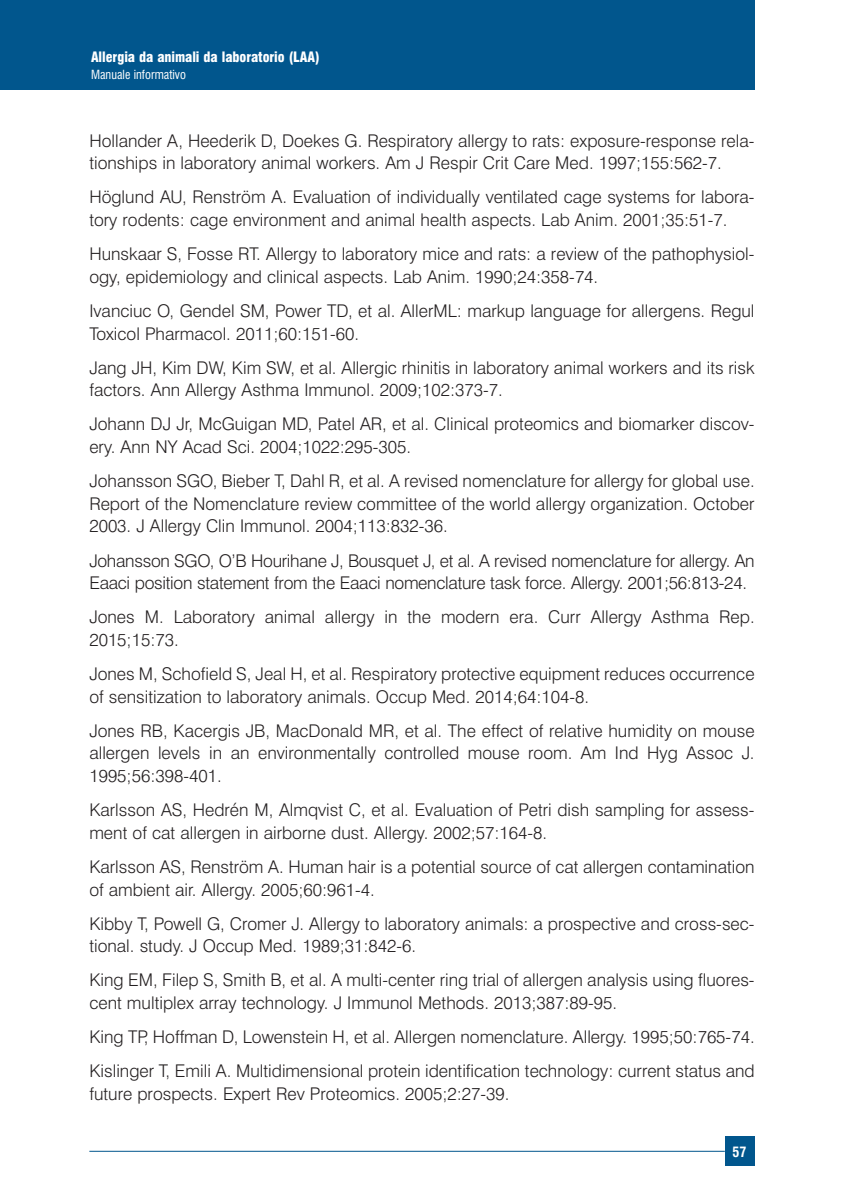
<style>
.page{position:relative;width:844px;height:1191px;background:#fff}
.page>*{position:absolute;margin:0;border:0;box-sizing:border-box;transform-origin:0 0}
.t1{font:17.5px/22.6px "Swiss 721 BTHAIAAE";color:#231f20}
.t2{font:14px "Swiss 721 BT Black Con HAIAAK";letter-spacing:-.005em;color:#fff}
.t3{font:14px "Swiss 721 BT Bold Con HAIAAJ";color:#fff}
.t4{font:12.25px "Swiss 721 BT Roman Con HAIAAG";color:#fff}
</style>
<div class="page">
<div style="left:0;top:0;width:754px;height:89px;background:#01568d"></div>
<div style="left:724px;top:1136px;width:30px;height:30px;background:#01568d"></div>
<hr style="left:89px;top:1150px;width:635px;height:1px;background:#01568d">
<p class="t2" style="left:91px;top:51px;width:230px">Allergia da animali da laboratorio (LAA)</p>
<p class="t4" style="left:91px;top:70px;width:96px">Manuale informativo</p>
<p class="t1" style="left:89px;top:131px;width:666px">Hollander A, Heederik D, Doekes G. Respiratory allergy to rats: exposure-response rela&shy;tionships in laboratory animal workers. Am J Respir Crit Care Med. 1997;155:562-7.</p>
<p class="t1" style="left:89px;top:187px;width:666px">Höglund AU, Renström A. Evaluation of individually ventilated cage systems for labora&shy;tory rodents: cage environment and animal health aspects. Lab Anim. 2001;35:51-7.</p>
<p class="t1" style="left:89px;top:244px;width:666px">Hunskaar S, Fosse RT. Allergy to laboratory mice and rats: a review of the pathophysiol&shy;ogy, epidemiology and clinical aspects. Lab Anim. 1990;24:358-74.</p>
<p class="t1" style="left:89px;top:301px;width:666px">Ivanciuc O, Gendel SM, Power TD, et al. AllerML: markup language for allergens. Regul<br>Toxicol Pharmacol. 2011;60:151-60.</p>
<p class="t1" style="left:89px;top:358px;width:666px">Jang JH, Kim DW, Kim SW, et al. Allergic rhinitis in laboratory animal workers and its risk factors. Ann Allergy Asthma Immunol. 2009;102:373-7.</p>
<p class="t1" style="left:89px;top:414px;width:666px">Johann DJ Jr, McGuigan MD, Patel AR, et al. Clinical proteomics and biomarker discov&shy;ery. Ann NY Acad Sci. 2004;1022:295-305.</p>
<p class="t1" style="left:89px;top:471px;width:666px;text-align:justify">Johansson SGO, Bieber T, Dahl R, et al. A revised nomenclature for allergy for global use.<br>Report of the Nomenclature review committee of the world allergy organization. October 2003. J Allergy Clin Immunol. 2004;113:832-36.</p>
<p class="t1" style="left:89px;top:551px;width:666px">Johansson SGO, O’B Hourihane J, Bousquet J, et al. A revised nomenclature for allergy. An<br>Eaaci position statement from the Eaaci nomenclature task force. Allergy. 2001;56:813-24.</p>
<p class="t1" style="left:89px;top:607px;width:666px">Jones M. Laboratory animal allergy in the modern era. Curr Allergy Asthma Rep.<br>2015;15:73.</p>
<p class="t1" style="left:89px;top:664px;width:666px">Jones M, Schofield S, Jeal H, et al. Respiratory protective equipment reduces occurrence of sensitization to laboratory animals. Occup Med. 2014;64:104-8.</p>
<p class="t1" style="left:89px;top:721px;width:666px;text-align:justify">Jones RB, Kacergis JB, MacDonald MR, et al. The effect of relative humidity on mouse allergen levels in an environmentally controlled mouse room. Am Ind Hyg Assoc J.<br>1995;56:398-401.</p>
<p class="t1" style="left:89px;top:800px;width:666px">Karlsson AS, Hedrén M, Almqvist C, et al. Evaluation of Petri dish sampling for assess&shy;ment of cat allergen in airborne dust. Allergy. 2002;57:164-8.</p>
<p class="t1" style="left:89px;top:857px;width:666px">Karlsson AS, Renström A. Human hair is a potential source of cat allergen contamination of ambient air. Allergy. 2005;60:961-4.</p>
<p class="t1" style="left:89px;top:914px;width:666px">Kibby T, Powell G, Cromer J. Allergy to laboratory animals: a prospective and cross-sec&shy;tional. study. J Occup Med. 1989;31:842-6.</p>
<p class="t1" style="left:89px;top:970px;width:666px">King EM, Filep S, Smith B, et al. A multi-center ring trial of allergen analysis using fluores&shy;cent multiplex array technology. J Immunol Methods. 2013;387:89-95.</p>
<p class="t1" style="left:89px;top:1021px;width:666px;line-height:34.1px">King TP, Hoffman D, Lowenstein H, et al. Allergen nomenclature. Allergy. 1995;50:765-74.<br>Kislinger T, Emili A. Multidimensional protein identification technology: current status and</p>
<p class="t1" style="left:89px;top:1084px;width:421px">future prospects. Expert Rev Proteomics. 2005;2:27-39.</p>
<p class="t3" style="left:732px;top:1145px;width:15px">57</p>
</div>
